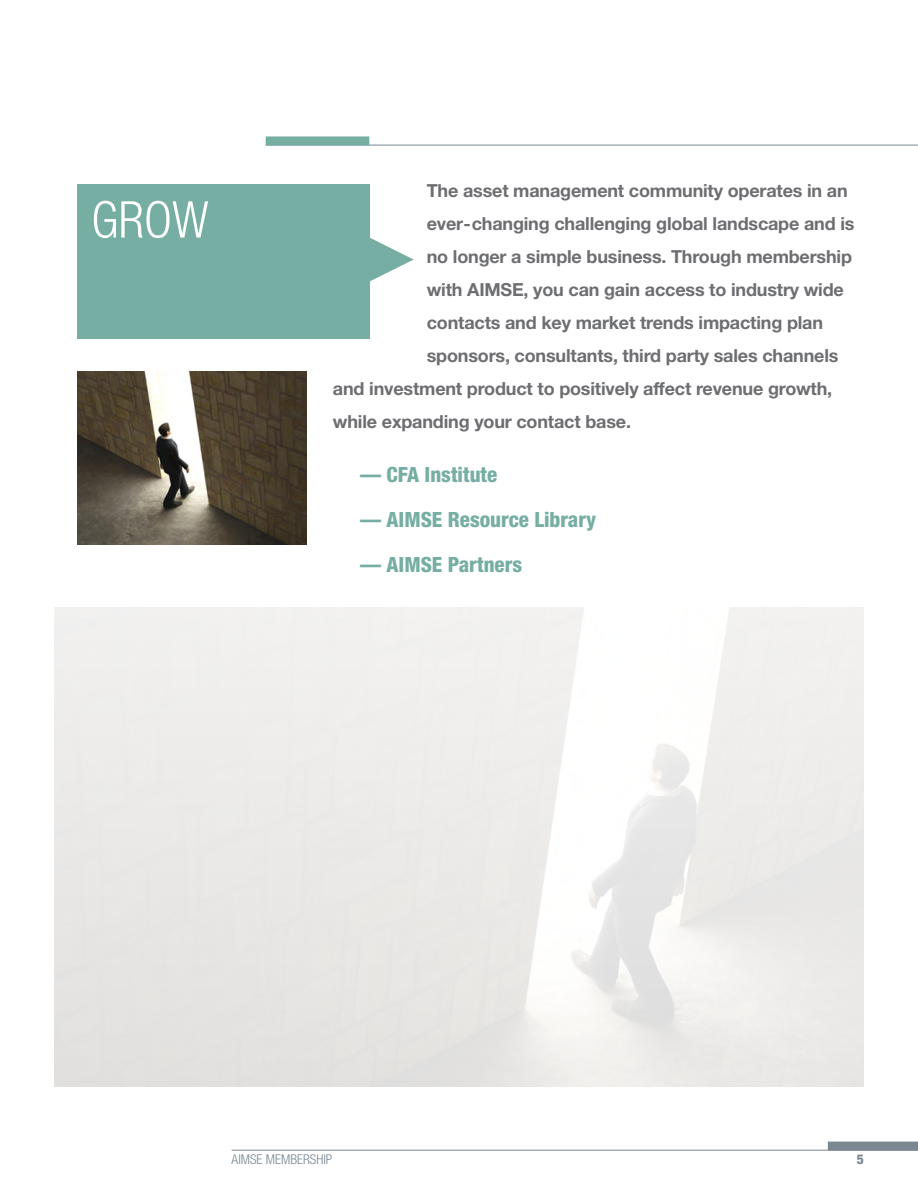
<style>
.page{position:relative;width:918px;height:1188px;background:#fff}
.page>*{position:absolute;margin:0;border:0;box-sizing:border-box;transform-origin:0 0}
.t1{font:700 64.5px "Arial";color:#76aea4}
.t2{font:300 condensed 50.7px "Helvetica Neue LT Std";color:#fff}
.t3{font:800 condensed 21px "Helvetica Neue LT Std";color:#76aea4}
.t4{font:700 18px "Helvetica Neue LT Std";letter-spacing:-.01em;color:#6d6e71}
.t5{font:300 condensed 13.5px "Helvetica Neue LT Std";color:#798891}
.t6{font:800 condensed 13.5px "Helvetica Neue LT Std";color:#798891}
</style>
<div class="page">
<hr style="left:266px;top:145px;width:652px;height:1px;background:#798891">
<div style="left:266px;top:136px;width:103px;height:9px;background:#76aea4"></div>
<hr style="left:232px;top:1150px;width:686px;height:1px;background:#798891">
<div style="left:828px;top:1142px;width:90px;height:9px;background:#798891"></div>
<div style="left:77px;top:184px;width:292px;height:155px;background:#76aea4"></div>
<img style="left:77px;top:372px;width:229px;height:172px">
<h2 class="t2" style="left:91px;top:191px;width:119px">GROW</h2>
<p class="t4" style="left:427px;top:180px;width:423px">The asset management community operates in an</p>
<p class="t4" style="left:427px;top:213px;width:429px">ever-changing challenging global landscape and is</p>
<p class="t4" style="left:427px;top:246px;width:427px">no longer a simple business. Through membership</p>
<p class="t4" style="left:427px;top:279px;width:419px">with AIMSE, you can gain access to industry wide</p>
<p class="t4" style="left:427px;top:312px;width:398px">contacts and key market trends impacting plan</p>
<p class="t4" style="left:427px;top:345px;width:413px">sponsors, consultants, third party sales channels</p>
<p class="t4" style="left:333px;top:378px;width:501px">and investment product to positively affect revenue growth,</p>
<p class="t4" style="left:333px;top:411px;width:300px">while expanding your contact base.</p>
<p class="t3" style="left:360px;top:462px;width:139px">— CFA Institute</p>
<p class="t3" style="left:360px;top:507px;width:238px">— AIMSE Resource Library</p>
<p class="t3" style="left:360px;top:552px;width:164px">— AIMSE Partners</p>
<h1 class="t1" style="left:359px;top:216px;width:65px">►</h1>
<p class="t5" style="left:232px;top:1151px;width:102px">AIMSE MEMBERSHIP</p>
<p class="t6" style="left:857px;top:1150px;width:9px">5</p>
</div>
